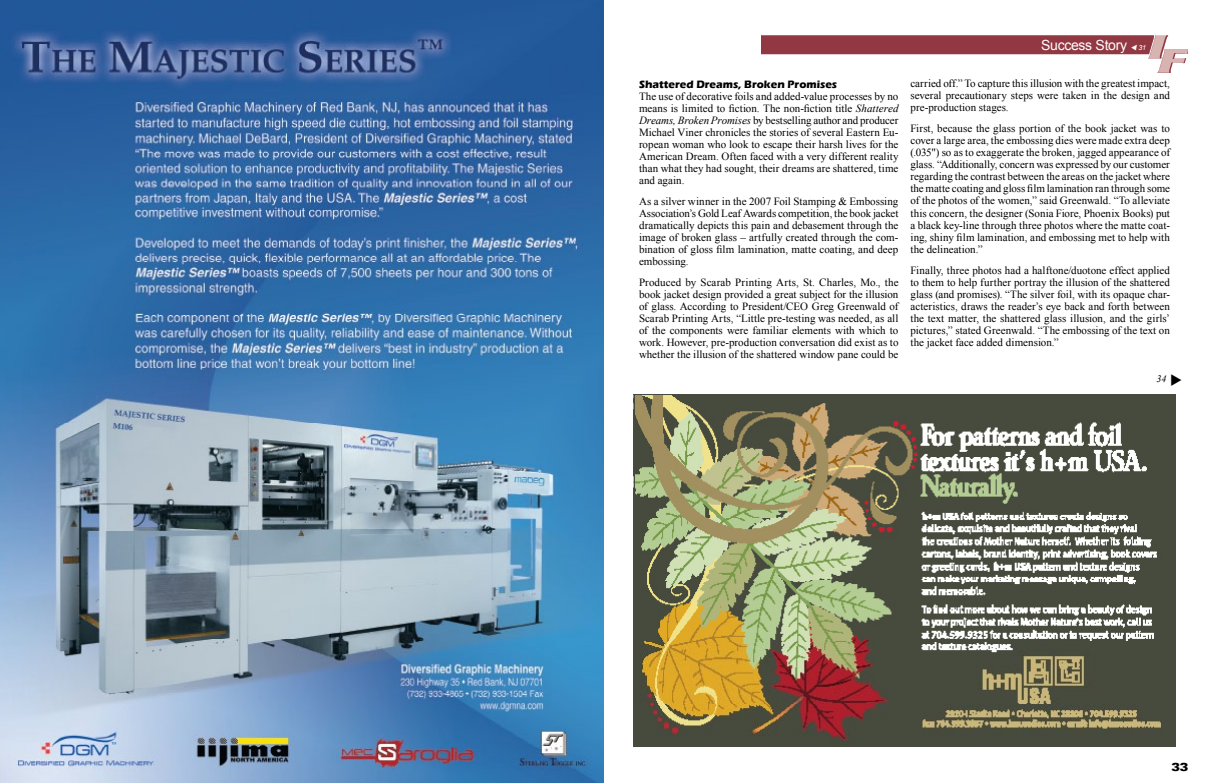
<style>
.page{position:relative;width:1206px;height:783px;background:#fff}
.page>*{position:absolute;margin:0;border:0;box-sizing:border-box;transform-origin:0 0}
.t1{font:14px "Arial";letter-spacing:-.02em;color:#fff}
.t2{font:900 12px "Universal";color:#000}
.t3{font:11px/12px "Times New Roman";color:#000;text-align:justify}
.t4{font:700 11px "Eras ITC";color:#000}
.t5{font:italic 10px "Times New Roman";color:#000}
.s1{font-style:italic}
.s2{font-style:italic;font-size:7px}
</style>
<div class="page">
<img style="left:762px;top:36px;width:426px;height:36px">
<img style="left:634px;top:395px;width:541px;height:352px">
<img style="left:0;top:0;width:603px;height:783px">
<svg style="left:111px;top:742px;width:5px;height:3px"></svg>
<p class="t4" style="left:639px;top:78px;width:200px">Shattered Dreams, Broken Promises</p>
<p class="t3" style="left:639px;top:90px;width:261px">The use of decorative foils and added-value processes by no means is limited to fiction. The non-fiction title <span class="s1">Shattered Dreams, Broken Promises</span> by bestselling author and producer Michael Viner chronicles the stories of several Eastern Eu&shy;ropean woman who look to escape their harsh lives for the American Dream. Often faced with a very different reality than what they had sought, their dreams are shattered, time and again.</p>
<p class="t3" style="left:639px;top:195px;width:261px">As a silver winner in the 2007 Foil Stamping &amp; Embossing Association’s Gold Leaf Awards competition, the book jacket dramatically depicts this pain and debasement through the image of broken glass – artfully created through the com&shy;bination of gloss film lamination, matte coating, and deep embossing.</p>
<p class="t3" style="left:639px;top:276px;width:261px">Produced by Scarab Printing Arts, St. Charles, Mo., the book jacket design provided a great subject for the illusion of glass. According to President/CEO Greg Greenwald of Scarab Printing Arts, “Little pre-testing was needed, as all of the components were familiar elements with which to work. However, pre-production conversation did exist as to whether the illusion of the shattered window pane could be</p>
<p class="t1" style="left:1041px;top:36px;width:106px">Success Story ▼ <span class="s2">31</span></p>
<p class="t3" style="left:911px;top:78px;width:261px">carried off.” To capture this illusion with the greatest impact, several precautionary steps were taken in the design and pre-production stages.</p>
<p class="t3" style="left:911px;top:123px;width:261px">First, because the glass portion of the book jacket was to cover a large area, the embossing dies were made extra deep (.035") so as to exaggerate the broken, jagged appearance of glass. “Additionally, concern was expressed by our customer regarding the contrast between the areas on the jacket where the matte coating and gloss film lamination ran through some of the photos of the women,” said Greenwald. “To alleviate this concern, the designer (Sonia Fiore, Phoenix Books) put a black key-line through three photos where the matte coat&shy;ing, shiny film lamination, and embossing met to help with the delineation.”</p>
<p class="t3" style="left:911px;top:264px;width:261px">Finally, three photos had a halftone/duotone effect applied to them to help further portray the illusion of the shattered glass (and promises). “The silver foil, with its opaque char&shy;acteristics, draws the reader’s eye back and forth between the text matter, the shattered glass illusion, and the girls’ pictures,” stated Greenwald. “The embossing of the text on the jacket face added dimension.”</p>
<p class="t5" style="left:1156px;top:372px;width:28px">34 ◆</p>
<p class="t2" style="left:1172px;top:759px;width:18px">33</p>
</div>
